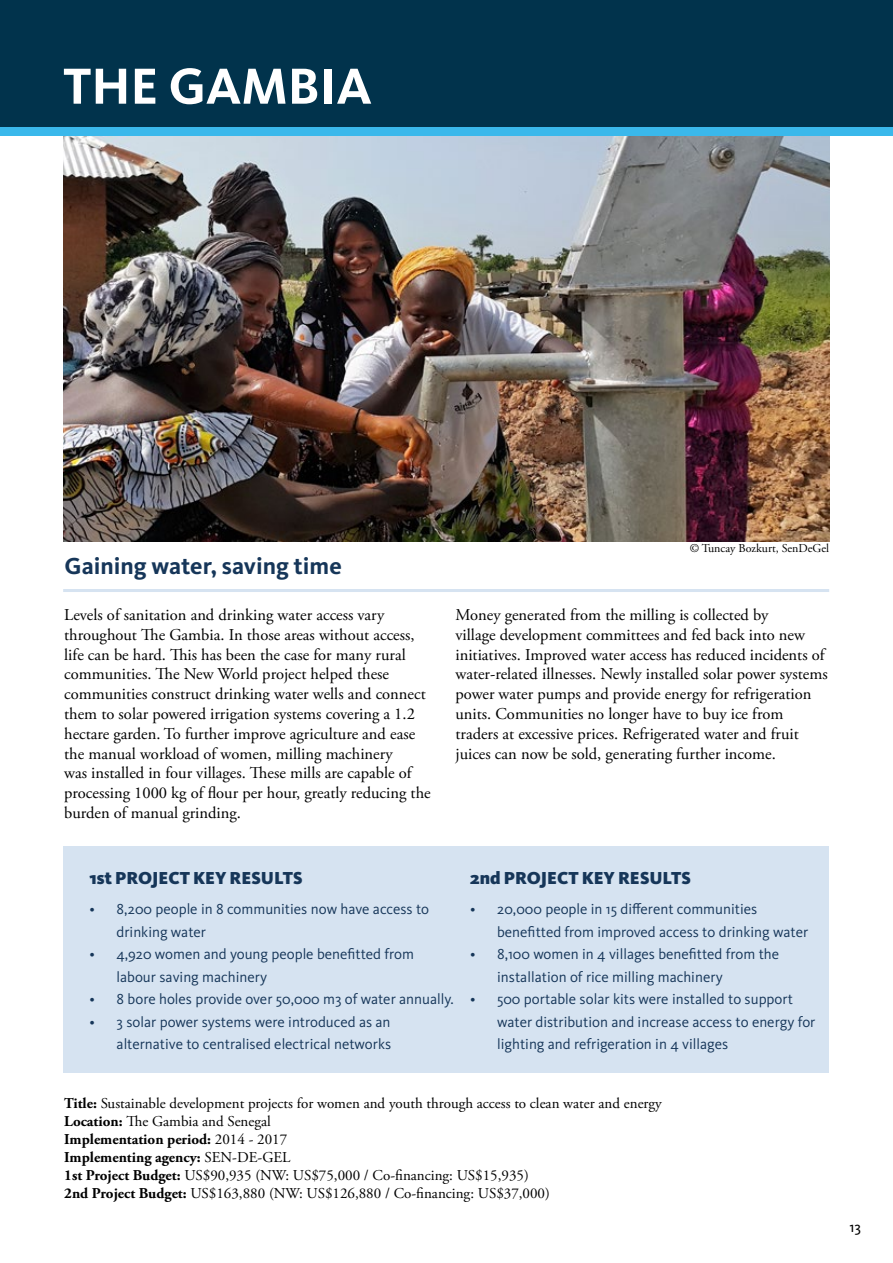
<style>
.page{position:relative;width:893px;height:1263px;background:#fff}
.page>*{position:absolute;margin:0;border:0;box-sizing:border-box;transform-origin:0 0}
.t1{font:700 52.5px "Kievit OT";color:#fff}
.t2{font:700 24px "Kievit OT";color:#163659}
.t3{font:900 18px "Kievit OT";color:#163659}
.t4{font:16.5px/19.8px "Adobe Garamond Pro";color:#000}
.t5{font:15px/22.5px "Kievit OT";color:#163659}
.t6{font:15px/18px "Adobe Garamond Pro";color:#000}
.t7{font:15px "Kievit OT";color:#000}
.t8{font:12px "Adobe Garamond Pro";color:#000}
.s1{font-weight:700}
</style>
<div class="page">
<div style="left:0;top:0;width:893px;height:128px;background:#01334c"></div>
<img style="left:63px;top:136px;width:766px;height:405px">
<hr style="left:63px;top:589px;width:766px;height:3px;background:#d6e3f1">
<div style="left:64px;top:846px;width:765px;height:226px;background:#d6e3f1"></div>
<div style="left:0;top:128px;width:893px;height:8px;background:#3ab8eb"></div>
<h1 class="t1" style="left:63px;top:55px;width:310px">THE GAMBIA</h1>
<h2 class="t2" style="left:65px;top:552px;width:279px">Gaining water, saving time</h2>
<p class="t8" style="left:690px;top:541px;width:141px">© Tuncay Bozkurt, SenDeGel</p>
<p class="t4" style="left:64px;top:605px;width:368px">Levels of sanitation and drinking water access vary throughout The Gambia. In those areas without access, life can be hard. This has been the case for many rural communities. The New World project helped these communities construct drinking water wells and connect them to solar powered irrigation systems covering a 1.2 hectare garden. To further improve agriculture and ease the manual workload of women, milling machinery<br>was installed in four villages. These mills are capable of processing 1000 kg of flour per hour, greatly reducing the burden of manual grinding.</p>
<p class="t4" style="left:455px;top:605px;width:374px">Money generated from the milling is collected by<br>village development committees and fed back into new initiatives. Improved water access has reduced incidents of water-related illnesses. Newly installed solar power systems power water pumps and provide energy for refrigeration units. Communities no longer have to buy ice from traders at excessive prices. Refrigerated water and fruit juices can now be sold, generating further income.</p>
<p class="t3" style="left:90px;top:867px;width:214px">1st PROJECT KEY RESULTS</p>
<p class="t3" style="left:470px;top:867px;width:222px">2nd PROJECT KEY RESULTS</p>
<p class="t5" style="left:117px;top:898px;width:314px;text-indent:-27px">• 8,200 people in 8 communities now have access to drinking water</p>
<p class="t5" style="left:117px;top:943px;width:299px;text-indent:-27px">• 4,920 women and young people benefitted from labour saving machinery</p>
<p class="t5" style="left:90px;top:988px;width:366px">• 8 bore holes provide over 50,000 m3 of water annually.</p>
<p class="t5" style="left:90px;top:1011px;width:303px;text-align:right">• 3 solar power systems were introduced as an alternative to centralised electrical networks</p>
<p class="t5" style="left:497px;top:898px;width:313px;text-indent:-27px">• 20,000 people in 15 different communities benefitted from improved access to drinking water</p>
<p class="t5" style="left:497px;top:943px;width:283px;text-indent:-27px">• 8,100 women in 4 villages benefitted from the installation of rice milling machinery</p>
<p class="t5" style="left:497px;top:988px;width:320px;text-indent:-27px">• 500 portable solar kits were installed to support water distribution and increase access to energy for lighting and refrigeration in 4 villages</p>
<p class="t6" style="left:64px;top:1095px;width:599px"><span class="s1">Title:</span> Sustainable development projects for women and youth through access to clean water and energy <span class="s1">Location:</span> The Gambia and Senegal<br><span class="s1">Implementation period:</span> 2014 - 2017<br><span class="s1">Implementing agency:</span> SEN-DE-GEL<br><span class="s1">1st Project Budget:</span> US$90,935 (NW: US$75,000 / Co-financing: US$15,935)<br><span class="s1">2nd Project Budget:</span> US$163,880 (NW: US$126,880 / Co-financing: US$37,000)</p>
<p class="t7" style="left:850px;top:1218px;width:13px">13</p>
</div>
